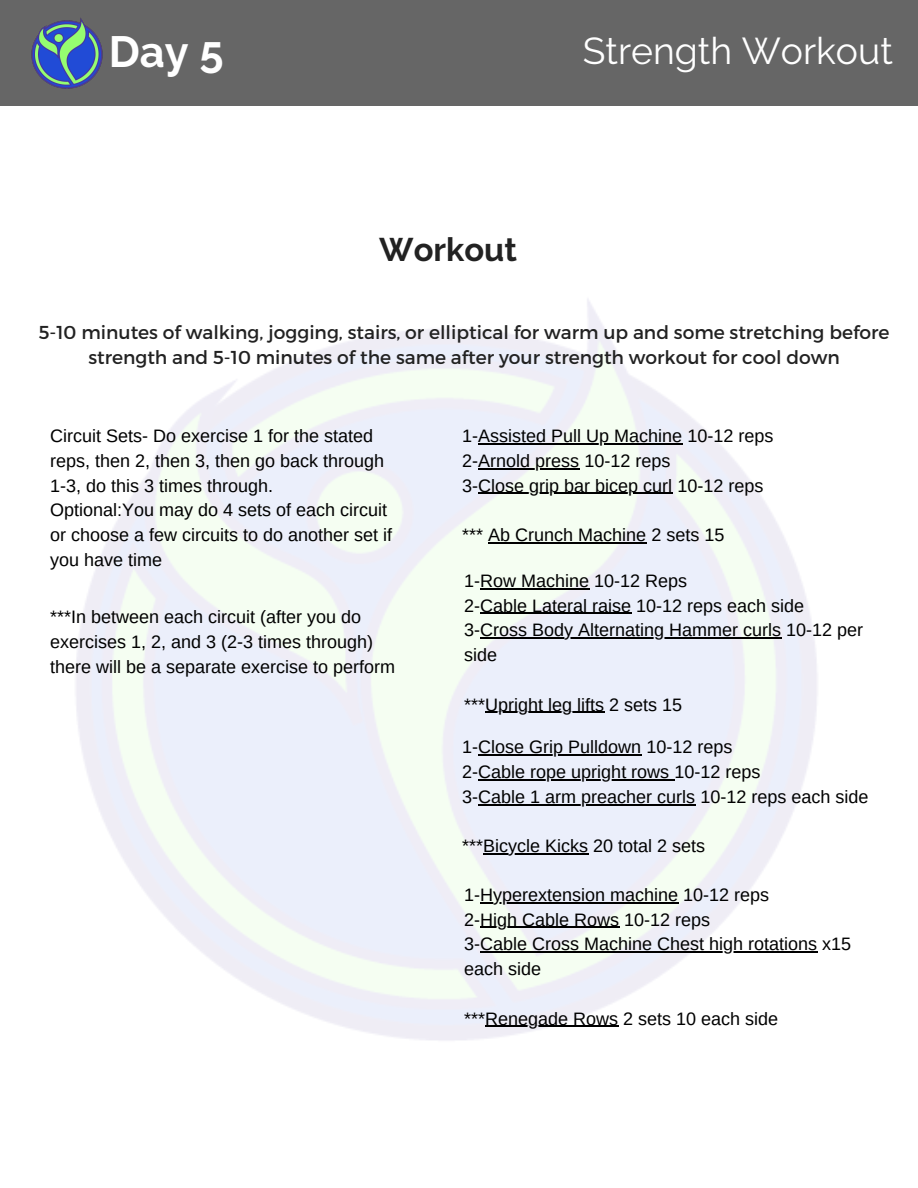
<style>
.page{position:relative;width:918px;height:1188px;background:#fff}
.page>*{position:absolute;margin:0;border:0;box-sizing:border-box;transform-origin:0 0}
.t1{font:700 43.65px "Raleway";color:#fff}
.t2{font:37.35px "Raleway";color:#fff}
.t3{font:700 32.7px "Raleway";color:#222}
.t4{font:18.75px/25.8px "Montserrat";color:#222;text-align:center}
.t5{font:18px/24.8px "Arimo";color:#000}
</style>
<div class="page">
<div style="left:0;top:0;width:918px;height:106px;background:#666"></div>
<img style="left:31px;top:18px;width:72px;height:71px">
<img style="left:76px;top:299px;width:742px;height:742px">
<hr style="left:480px;top:588px;width:109px;height:1px;background:#000">
<hr style="left:480px;top:613px;width:151px;height:1px;background:#000">
<hr style="left:480px;top:638px;width:301px;height:1px;background:#000">
<hr style="left:485px;top:712px;width:119px;height:1px;background:#000">
<hr style="left:478px;top:443px;width:204px;height:1px;background:#000">
<hr style="left:478px;top:468px;width:101px;height:1px;background:#000">
<hr style="left:478px;top:493px;width:194px;height:1px;background:#000">
<hr style="left:488px;top:542px;width:158px;height:1px;background:#000">
<hr style="left:478px;top:754px;width:163px;height:2px;background:#000">
<hr style="left:478px;top:779px;width:196px;height:1px;background:#000">
<hr style="left:478px;top:804px;width:217px;height:1px;background:#000">
<hr style="left:483px;top:853px;width:105px;height:2px;background:#000">
<hr style="left:480px;top:902px;width:198px;height:1px;background:#000">
<hr style="left:480px;top:927px;width:139px;height:1px;background:#000">
<hr style="left:480px;top:952px;width:337px;height:1px;background:#000">
<hr style="left:485px;top:1026px;width:133px;height:1px;background:#000">
<p class="t1" style="left:109px;top:26px;width:116px">Day 5</p>
<p class="t2" style="left:583px;top:29px;width:311px">Strength Workout</p>
<p class="t3" style="left:379px;top:230px;width:139px">Workout</p>
<p class="t4" style="left:39px;top:318px;width:852px">5-10 minutes of walking, jogging, stairs, or elliptical for warm up and some stretching before strength and 5-10 minutes of the same after your strength workout for cool down</p>
<p class="t5" style="left:50px;top:423px;width:335px">Circuit Sets- Do exercise 1 for the stated reps, then 2, then 3, then go back through<br>1-3, do this 3 times through.</p>
<p class="t5" style="left:50px;top:498px;width:343px">Optional:You may do 4 sets of each circuit or choose a few circuits to do another set if you have time</p>
<p class="t5" style="left:50px;top:604px;width:346px">***In between each circuit (after you do exercises 1, 2, and 3 (2-3 times through) there will be a separate exercise to perform</p>
<p class="t5" style="left:462px;top:423px;width:313px">1-Assisted Pull Up Machine 10-12 reps</p>
<p class="t5" style="left:462px;top:448px;width:210px">2-Arnold press 10-12 reps</p>
<p class="t5" style="left:462px;top:473px;width:303px">3-Close grip bar bicep curl 10-12 reps</p>
<p class="t5" style="left:462px;top:522px;width:264px">*** Ab Crunch Machine 2 sets 15</p>
<p class="t5" style="left:464px;top:568px;width:225px">1-Row Machine 10-12 Reps</p>
<p class="t5" style="left:464px;top:593px;width:342px">2-Cable Lateral raise 10-12 reps each side</p>
<p class="t5" style="left:464px;top:618px;width:401px">3-Cross Body Alternating Hammer curls 10-12 per side</p>
<p class="t5" style="left:464px;top:692px;width:220px">***Upright leg lifts 2 sets 15</p>
<p class="t5" style="left:462px;top:735px;width:272px">1-Close Grip Pulldown 10-12 reps</p>
<p class="t5" style="left:462px;top:759px;width:300px">2-Cable rope upright rows 10-12 reps</p>
<p class="t5" style="left:462px;top:784px;width:408px">3-Cable 1 arm preacher curls 10-12 reps each side</p>
<p class="t5" style="left:462px;top:834px;width:244px">***Bicycle Kicks 20 total 2 sets</p>
<p class="t5" style="left:464px;top:882px;width:307px">1-Hyperextension machine 10-12 reps</p>
<p class="t5" style="left:464px;top:907px;width:248px">2-High Cable Rows 10-12 reps</p>
<p class="t5" style="left:464px;top:932px;width:389px">3-Cable Cross Machine Chest high rotations x15 each side</p>
<p class="t5" style="left:464px;top:1006px;width:316px">***Renegade Rows 2 sets 10 each side</p>
</div>
